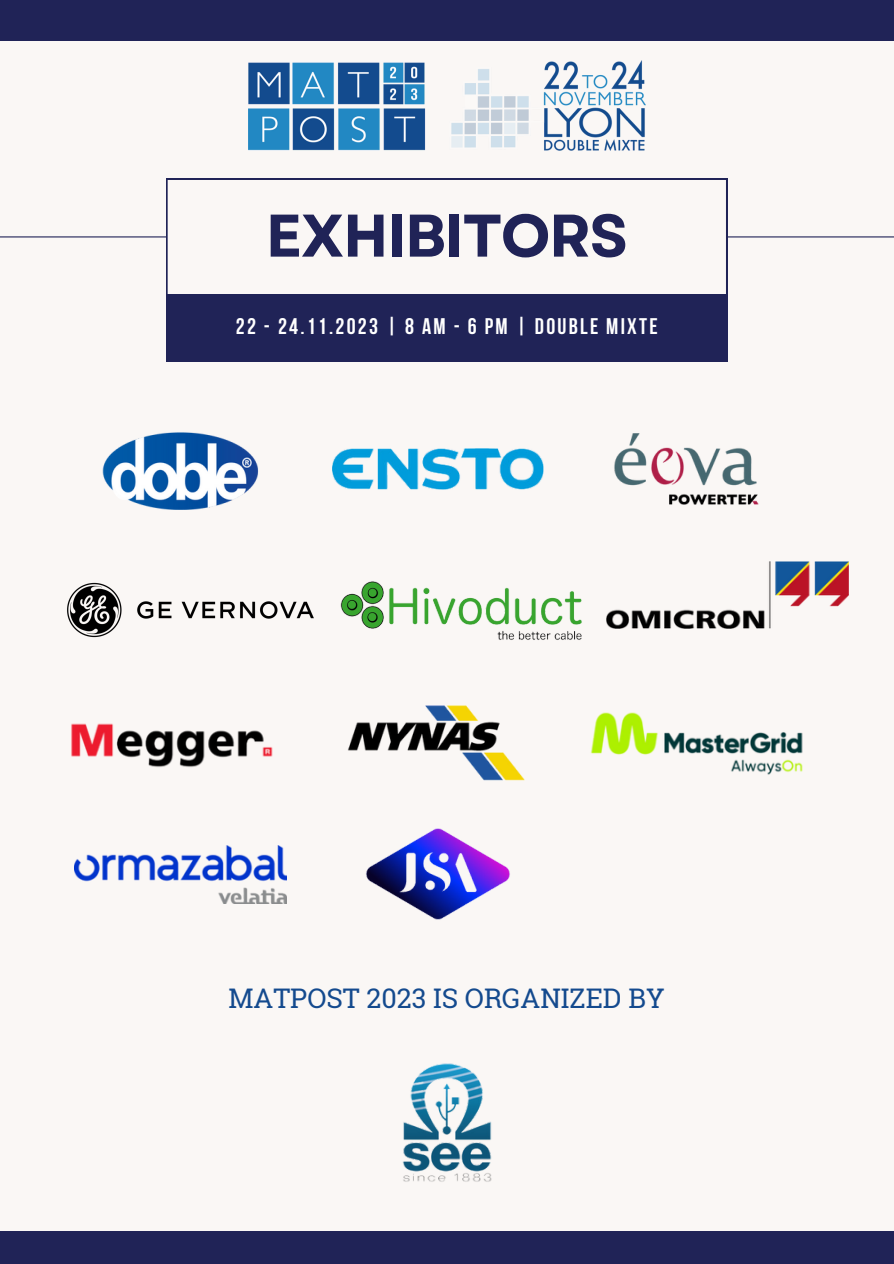
<style>
.page{position:relative;width:894px;height:1264px;background:#fff}
.page>*{position:absolute;margin:0;border:0;box-sizing:border-box;transform-origin:0 0}
.t1{font:700 60px "Garet";letter-spacing:-.03em;color:#202357}
.t2{font:27px "Roboto Slab";color:#144a8e}
.t3{font:700 22.5px "Bebas Neue";letter-spacing:.1em;color:#fff}
</style>
<div class="page">
<div style="left:0;top:0;width:893px;height:1263px;background:#faf7f5"></div>
<div style="left:0;top:1231px;width:893px;height:32px;background:#202357"></div>
<hr style="left:0;top:236px;width:893px;height:1px;background:#202357">
<svg style="left:166px;top:179px;width:560px;height:116px"></svg>
<div style="left:166px;top:295px;width:561px;height:66px;background:#202357"></div>
<img style="left:402px;top:1063px;width:90px;height:119px">
<div style="left:0;top:0;width:893px;height:41px;background:#202357"></div>
<img style="left:249px;top:60px;width:396px;height:90px">
<img style="left:103px;top:432px;width:156px;height:77px">
<img style="left:614px;top:433px;width:145px;height:72px">
<img style="left:67px;top:582px;width:247px;height:56px">
<img style="left:366px;top:828px;width:144px;height:92px">
<img style="left:348px;top:705px;width:177px;height:76px">
<img style="left:606px;top:561px;width:241px;height:67px">
<img style="left:333px;top:448px;width:210px;height:41px">
<img style="left:71px;top:723px;width:202px;height:44px">
<img style="left:590px;top:712px;width:213px;height:63px">
<img style="left:74px;top:845px;width:212px;height:58px">
<img style="left:340px;top:581px;width:242px;height:59px">
<p class="t1" style="left:265px;top:192px;width:364px">EXHIBITORS</p>
<p class="t3" style="left:236px;top:317px;width:423px">22 - 24.11.2023 | 8 AM - 6 pm | DOUBLE MIXTE</p>
<p class="t2" style="left:228px;top:979px;width:437px">MATPOST 2023 IS ORGANIZED BY</p>
</div>
